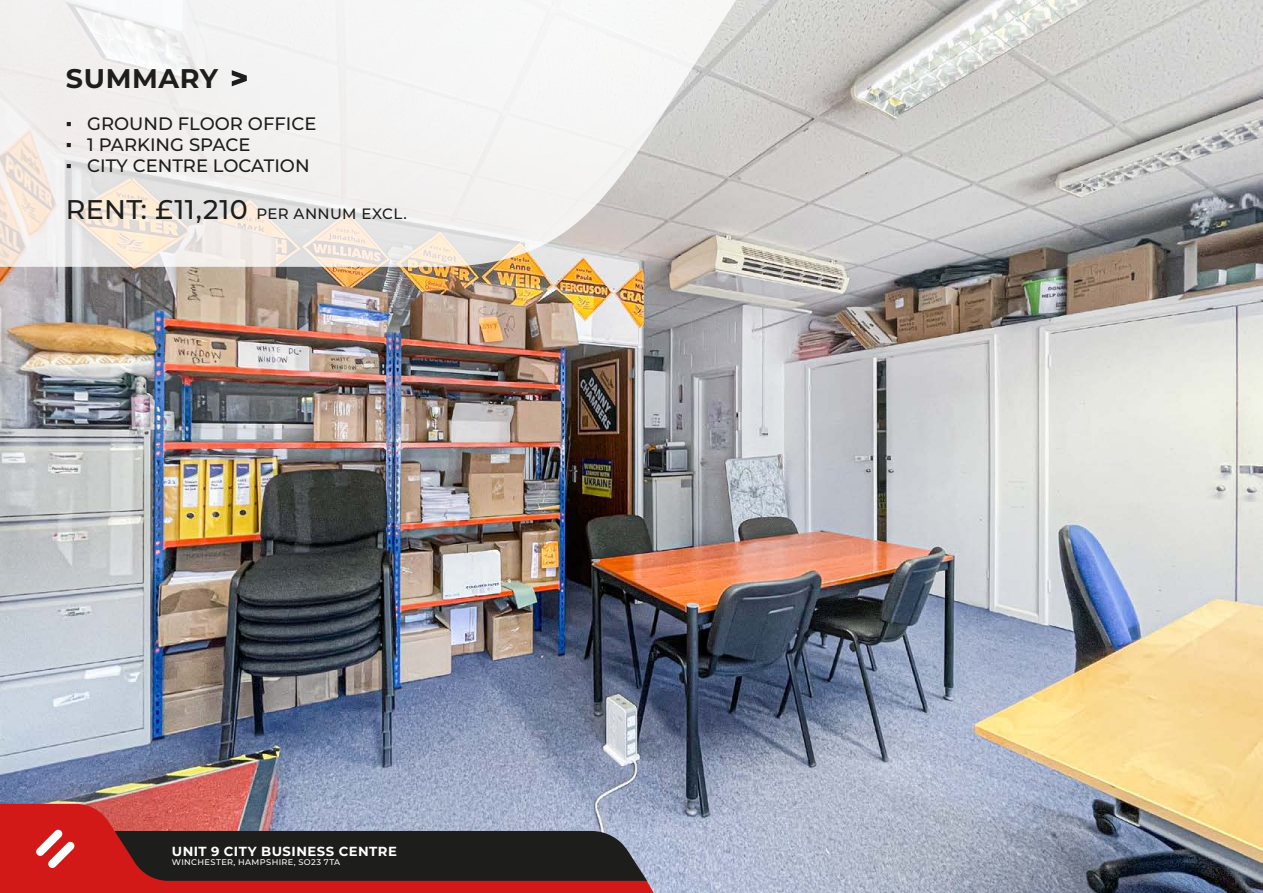
<style>
.page{position:relative;width:1263px;height:893px;background:#fff}
.page>*{position:absolute;margin:0;border:0;box-sizing:border-box;transform-origin:0 0}
.t1{font:700 27px "Montserrat";letter-spacing:.025em;color:#1d1d1b}
.t2{font:500 18px "Montserrat";color:#1d1d1b}
.t3{font:500 15px "Montserrat";letter-spacing:.02em;color:#1d1d1b}
.t4{font:700 13.2px "Montserrat";letter-spacing:.04em;color:#fff}
.t5{font:500 8.25px "Montserrat";letter-spacing:.045em;color:#fff}
.s1{font-family:"Arial";font-weight:400}
.s2{font-size:27px}
</style>
<div class="page">
<img style="left:0;top:0;width:1263px;height:893px">
<svg style="left:0;top:0;width:855px;height:267px;fill:#f2efee"></svg>
<svg style="left:0;top:804px;width:654px;height:89px;background:#bf5e66"></svg>
<svg style="left:232px;top:70px;width:15px;height:16px"></svg>
<svg style="left:36px;top:829px;width:611px;height:52px;background:#432828"></svg>
<h1 class="t1" style="left:66px;top:59px;width:154px">SUMMARY</h1>
<p class="t2" style="left:66px;top:111px;width:252px"><span class="s1">▪</span> GROUND FLOOR OFFICE</p>
<p class="t2" style="left:66px;top:132px;width:186px"><span class="s1">▪</span> 1 PARKING SPACE</p>
<p class="t2" style="left:66px;top:153px;width:245px"><span class="s1">▪</span> CITY CENTRE LOCATION</p>
<p class="t3" style="left:66px;top:203px;width:342px"><span class="s2">RENT: £11,210</span> PER ANNUM EXCL.</p>
<p class="t4" style="left:172px;top:841px;width:227px">UNIT 9 CITY BUSINESS CENTRE</p>
<p class="t5" style="left:172px;top:857px;width:170px">WINCHESTER, HAMPSHIRE, SO23 7TA</p>
</div>
